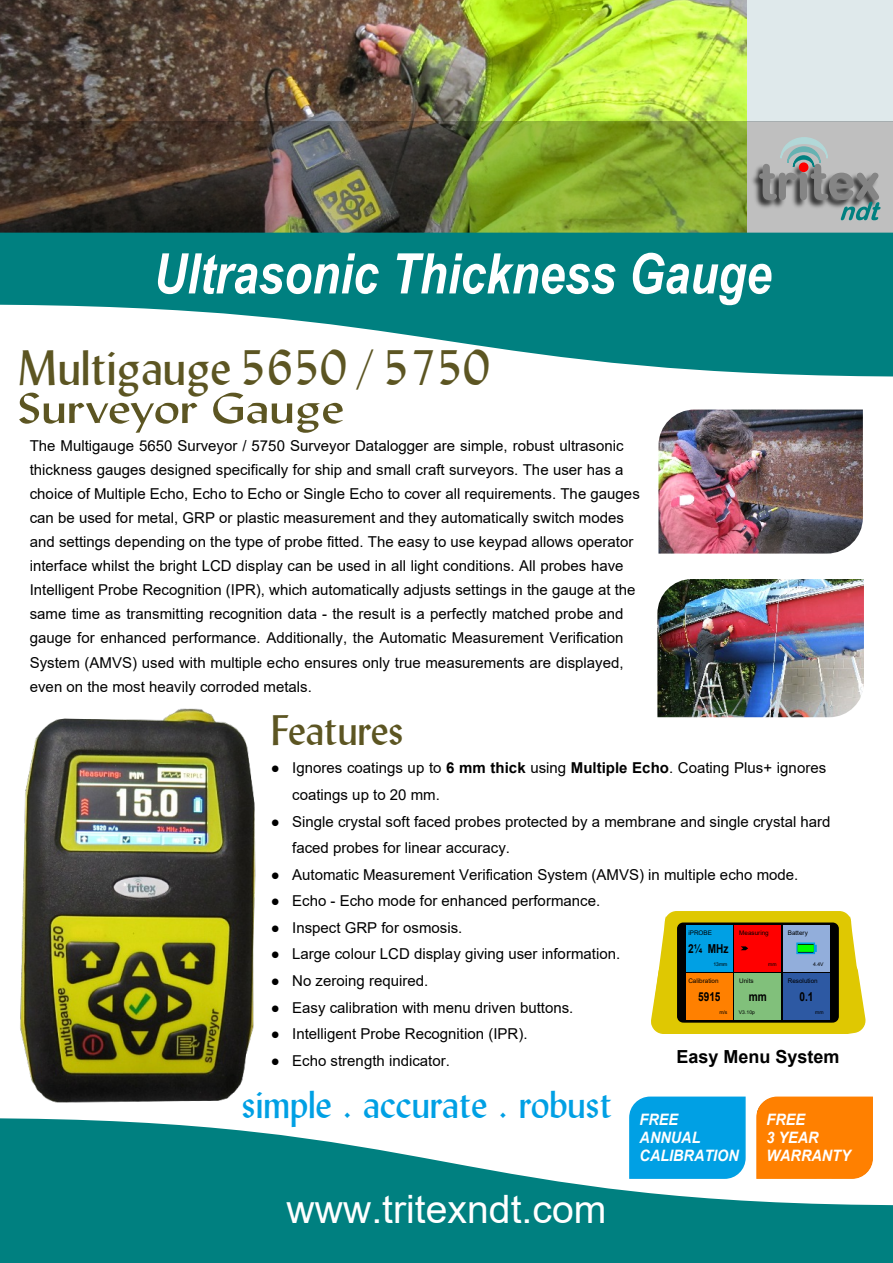
<style>
.page{position:relative;width:893px;height:1263px;background:#fff}
.page>*{position:absolute;margin:0;border:0;box-sizing:border-box;transform-origin:0 0}
.t1{font:italic 700 55.95px "Arial Narrow";color:#fff}
.t2{font:49.5px "Lydian BT";color:#5c5522}
.t3{font:42.3px "Lydian BT";color:#5c5522}
.t4{font:41.85px "Lydian BT";color:#5c5522;scale:1.29 1}
.t5{font:39.15px "Arial";color:#fff}
.t6{font:38.85px "Lydian BT";color:#00a0e4}
.t7{font:700 18px "Arial";color:#000}
.t8{font:italic 700 15.75px/18px "Arial";color:#fff;scale:.92 1}
.t9{font:15px/24.2px "Arial";color:#000}
.t10{font:700 12.3px "Arial";color:#000;scale:.82 1}
.t11{font:6.3px "Arial";color:#000}
.t12{font:5.1px "Arial";color:#000}
.s1{font-family:"Times New Roman"}
.s2{font-weight:700}
</style>
<div class="page">
<img style="left:0;top:0;width:746px;height:121px">
<svg style="left:0;top:1118px;width:893px;height:145px;fill:#008080"></svg>
<div style="left:747px;top:0;width:146px;height:121px;background:#dfe9eb"></div>
<div style="left:0;top:121px;width:893px;height:113px;background:#000;opacity:.25"></div>
<img style="left:748px;top:149px;width:145px;height:71px">
<svg style="left:759px;top:136px;width:122px;height:84px;background:#9ca2a2"></svg>
<svg style="left:0;top:233px;width:893px;height:144px;fill:#008080"></svg>
<img style="left:20px;top:708px;width:236px;height:395px">
<img style="left:658px;top:410px;width:205px;height:144px">
<div style="left:628px;top:1096px;width:118px;height:83px;background:#00a0e4"></div>
<div style="left:755px;top:1096px;width:119px;height:83px;background:#ff8000"></div>
<div style="left:665px;top:911px;width:186px;height:69px;background:#dfc802;border:2px solid #dfc802;border-radius:11px"></div>
<svg style="left:651px;top:916px;width:215px;height:118px"></svg>
<img style="left:657px;top:579px;width:207px;height:138px">
<h1 class="t1" style="left:154px;top:253px;width:619px">Ultrasonic Thickness Gauge</h1>
<h2 class="t2" style="left:18px;top:348px;width:474px">Multigauge 5650 / 5750</h2>
<h3 class="t4" style="left:18px;top:391px;width:254px">Surveyor Gauge</h3>
<p class="t9" style="left:30px;top:435px;width:612px">The Multigauge 5650 Surveyor / 5750 Surveyor Datalogger are simple, robust ultrasonic thickness gauges designed specifically for ship and small craft surveyors. The user has a choice of Multiple Echo, Echo to Echo or Single Echo to cover all requirements. The gauges can be used for metal, GRP or plastic measurement and they automatically switch modes and settings depending on the type of probe fitted. The easy to use keypad allows operator interface whilst the bright LCD display can be used in all light conditions. All probes have Intelligent Probe Recognition (IPR), which automatically adjusts settings in the gauge at the same time as transmitting recognition data - the result is a perfectly matched probe and gauge for enhanced performance. Additionally, the Automatic Measurement Verification System (AMVS) used with multiple echo ensures only true measurements are displayed, even on the most heavily corroded metals.</p>
<h3 class="t3" style="left:271px;top:713px;width:134px">Features</h3>
<p class="t9" style="left:292px;top:756px;width:535px;line-height:26.5px;text-indent:-21px"><span class="s1">●</span> Ignores coatings up to <span class="s2">6 mm thick</span> using <span class="s2">Multiple Echo</span>. Coating Plus+ ignores coatings up to 20 mm.</p>
<p class="t9" style="left:292px;top:809px;width:540px;line-height:26.5px;text-indent:-21px"><span class="s1">●</span> Single crystal soft faced probes protected by a membrane and single crystal hard faced probes for linear accuracy.</p>
<p class="t9" style="left:271px;top:864px;width:529px"><span class="s1">●</span> Automatic Measurement Verification System (AMVS) in multiple echo mode.</p>
<p class="t9" style="left:271px;top:890px;width:331px"><span class="s1">●</span> Echo - Echo mode for enhanced performance.</p>
<p class="t9" style="left:271px;top:917px;width:193px"><span class="s1">●</span> Inspect GRP for osmosis.</p>
<p class="t9" style="left:271px;top:943px;width:351px"><span class="s1">●</span> Large colour LCD display giving user information.</p>
<p class="t9" style="left:271px;top:970px;width:159px"><span class="s1">●</span> No zeroing required.</p>
<p class="t9" style="left:271px;top:997px;width:304px"><span class="s1">●</span> Easy calibration with menu driven buttons.</p>
<p class="t9" style="left:271px;top:1023px;width:258px"><span class="s1">●</span> Intelligent Probe Recognition (IPR).</p>
<p class="t9" style="left:271px;top:1050px;width:181px"><span class="s1">●</span> Echo strength indicator.</p>
<p class="t11" style="left:688px;top:930px;width:25px">iPROBE</p>
<p class="t10" style="left:688px;top:944px;width:51px">2¼ MHz</p>
<p class="t12" style="left:713px;top:962px;width:16px">13mm</p>
<p class="t11" style="left:739px;top:930px;width:31px">Measuring</p>
<p class="t11" style="left:788px;top:930px;width:22px">Battery</p>
<p class="t12" style="left:813px;top:962px;width:12px">4.4V</p>
<p class="t12" style="left:768px;top:962px;width:10px">mm</p>
<p class="t11" style="left:688px;top:978px;width:32px">Calibration</p>
<p class="t11" style="left:739px;top:978px;width:16px">Units</p>
<p class="t11" style="left:788px;top:978px;width:31px">Resolution</p>
<p class="t12" style="left:739px;top:1010px;width:18px">V3.10p</p>
<p class="t12" style="left:815px;top:1010px;width:10px">mm</p>
<p class="t10" style="left:698px;top:992px;width:29px">5915</p>
<p class="t12" style="left:719px;top:1010px;width:10px">m/s</p>
<p class="t10" style="left:749px;top:992px;width:23px">mm</p>
<p class="t10" style="left:799px;top:992px;width:19px">0.1</p>
<p class="t7" style="left:676px;top:1050px;width:165px">Easy Menu System</p>
<h3 class="t6" style="left:242px;top:1089px;width:372px">simple . accurate . robust</h3>
<h3 class="t5" style="left:287px;top:1194px;width:321px">www.tritexndt.com</h3>
<p class="t8" style="left:640px;top:1112px;width:109px">FREE<br>ANNUAL<br>CALIBRATION</p>
<p class="t8" style="left:766px;top:1112px;width:93px">FREE<br>3 YEAR<br>WARRANTY</p>
</div>
